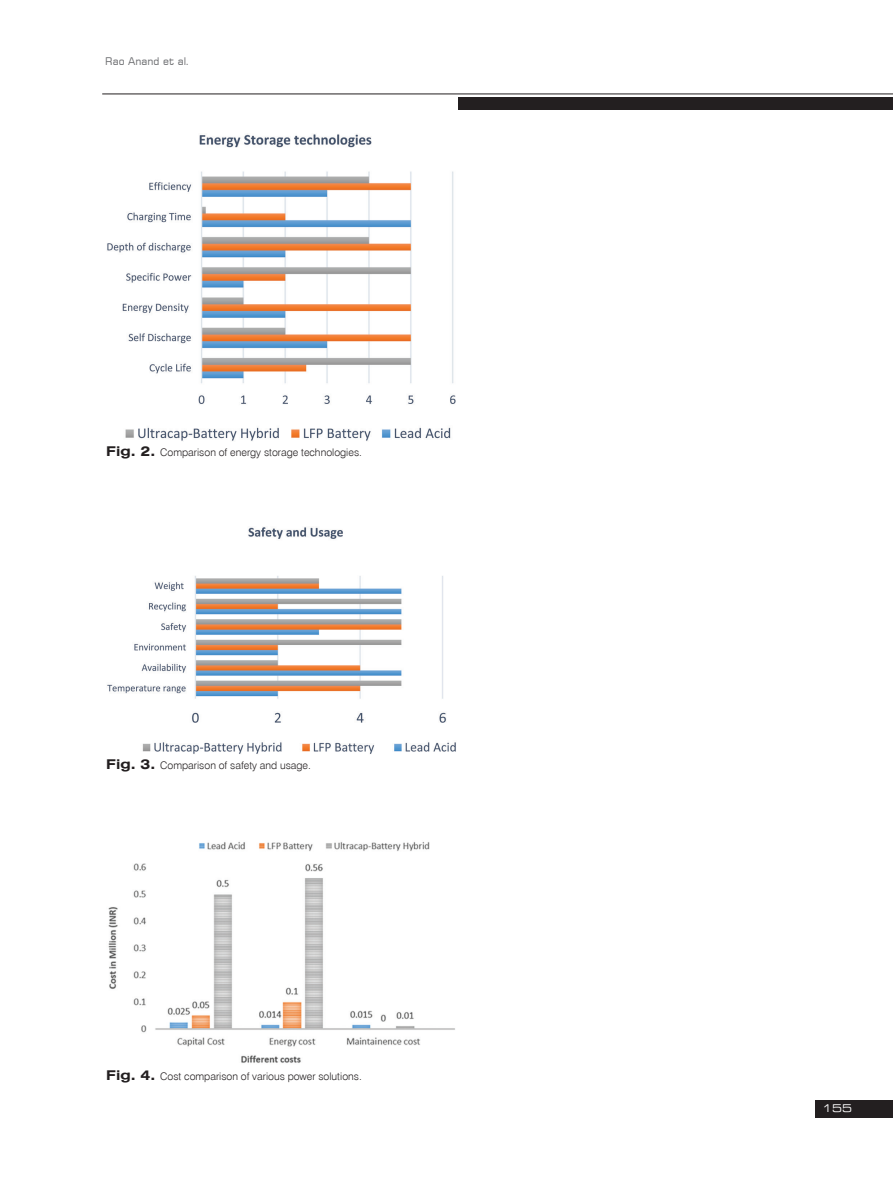
<style>
.page{position:relative;width:893px;height:1178px;background:#fff}
.page>*{position:absolute;margin:0;border:0;box-sizing:border-box;transform-origin:0 0}
.Fig__1__text{font:10.5px "Swis 721 Lt EU";color:#231f20}
.t1{font:10.5px "Square 721 EU";color:#6c6d70}
.t2{font:10.5px "Square 721 Ex EU";color:#fff}
.s1{font-family:"Swis 721 Ex EU";font-weight:700;font-size:13.5px}
</style>
<div class="page">
<div style="left:815px;top:1100px;width:78px;height:17px;background:#231f20"></div>
<hr style="left:102px;top:94px;width:791px;height:1px;background:#231f20">
<div style="left:458px;top:97px;width:435px;height:12px;background:#231f20"></div>
<img style="left:107px;top:134px;width:349px;height:307px">
<img style="left:107px;top:527px;width:349px;height:227px">
<img style="left:108px;top:842px;width:347px;height:221px">
<p class="t1" style="left:105px;top:54px;width:86px">Rao Anand et al.</p>
<p class="Fig__1__text" style="left:106px;top:445px;width:257px"><span class="s1">Fig. 2.</span> Comparison of energy storage technologies.</p>
<p class="Fig__1__text" style="left:106px;top:759px;width:206px"><span class="s1">Fig. 3.</span> Comparison of safety and usage.</p>
<p class="Fig__1__text" style="left:106px;top:1070px;width:257px"><span class="s1">Fig. 4.</span> Cost comparison of various power solutions.</p>
<p class="t2" style="left:822px;top:1102px;width:31px">155</p>
</div>
